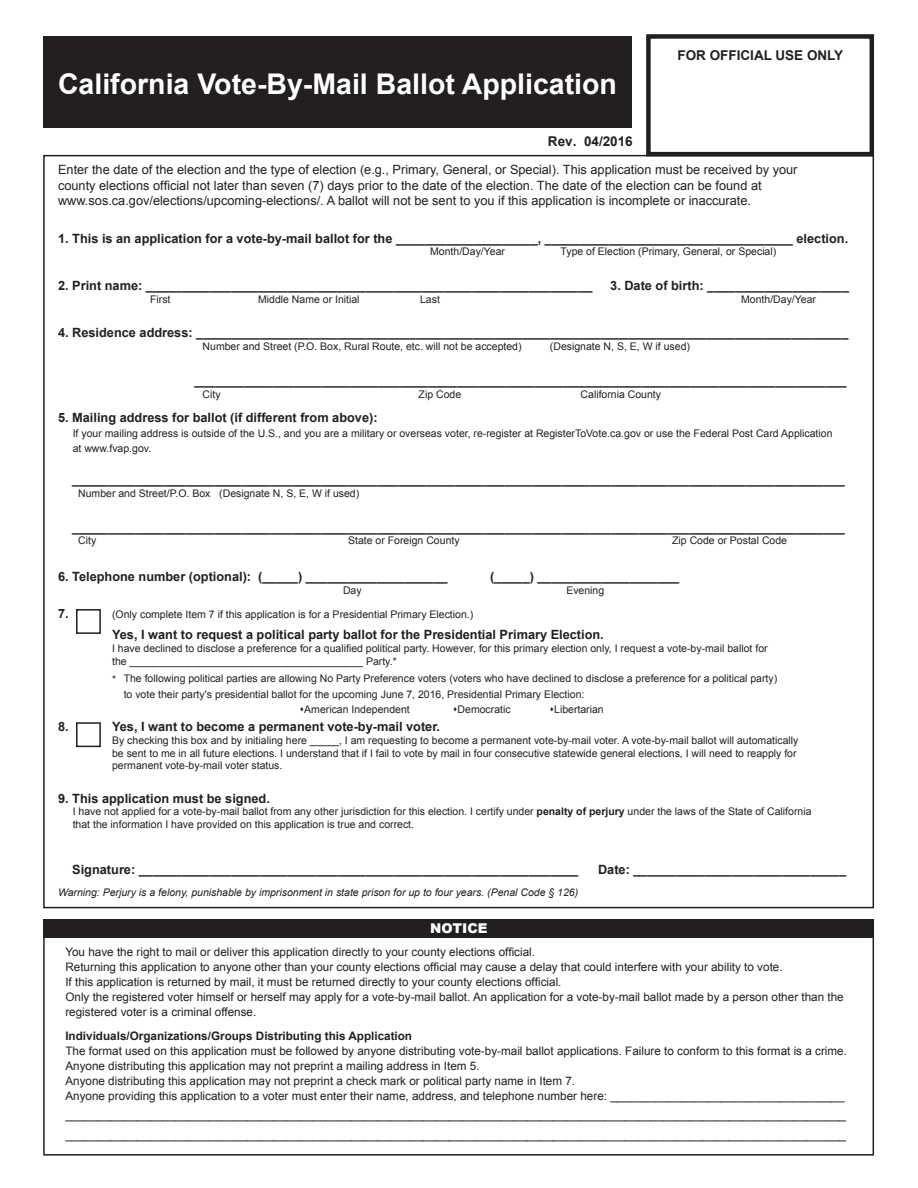
<style>
.page{position:relative;width:918px;height:1188px;background:#fff}
.page>*{position:absolute;margin:0;border:0;box-sizing:border-box;transform-origin:0 0}
.t1{font:700 28.5px "Arial";color:#fff}
.t2{font:700 13.5px "Arial";color:#231f20}
.t3{font:900 13.5px "Arial";color:#fff}
.t4{font:700 12.75px "Arial";color:#231f20}
.t5{font:12.75px/15.3px "Arial";color:#231f20}
.t6{font:11.7px/15px "Arial";color:#231f20}
.t7{font:10.5px/12.6px "Arial";color:#231f20}
.t8{font:italic 10.5px "Arial";color:#231f20}
.s1{font-weight:700}
</style>
<div class="page">
<div style="left:43px;top:36px;width:589px;height:92px;background:#231f20"></div>
<svg style="left:76px;top:609px;width:25px;height:139px"></svg>
<div style="left:43px;top:919px;width:831px;height:19px;background:#231f20"></div>
<div style="left:646px;top:34px;width:228px;height:122px;border:4px solid #231f20"></div>
<p class="t2" style="left:678px;top:47px;width:167px">FOR OFFICIAL USE ONLY</p>
<h1 class="t1" style="left:58px;top:65px;width:560px">California Vote-By-Mail Ballot Application</h1>
<p class="t2" style="left:548px;top:133px;width:86px">Rev. 04/2016</p>
<p class="t5" style="left:58px;top:162px;width:741px">Enter the date of the election and the type of election (e.g., Primary, General, or Special). This application must be received by your county elections official not later than seven (7) days prior to the date of the election. The date of the election can be found at www.sos.ca.gov/elections/upcoming-elections/. A ballot will not be sent to you if this application is incomplete or inaccurate.</p>
<p class="t4" style="left:58px;top:230px;width:792px">1. This is an application for a vote-by-mail ballot for the ____________________, ___________________________________ election.</p>
<p class="t7" style="left:430px;top:246px;width:76px">Month/Day/Year</p>
<p class="t7" style="left:561px;top:246px;width:217px">Type of Election (Primary, General, or Special)</p>
<p class="t4" style="left:58px;top:277px;width:536px">2. Print name: _______________________________________________________________</p>
<p class="t4" style="left:610px;top:277px;width:240px">3. Date of birth: ____________________</p>
<p class="t7" style="left:150px;top:293px;width:22px">First</p>
<p class="t7" style="left:258px;top:293px;width:103px">Middle Name or Initial</p>
<p class="t7" style="left:420px;top:293px;width:21px">Last</p>
<p class="t7" style="left:741px;top:293px;width:76px">Month/Day/Year</p>
<p class="t4" style="left:58px;top:325px;width:792px">4. Residence address: ____________________________________________________________________________________________</p>
<p class="t7" style="left:203px;top:340px;width:321px">Number and Street (P.O. Box, Rural Route, etc. will not be accepted)</p>
<p class="t7" style="left:550px;top:340px;width:142px">(Designate N, S, E, W if used)</p>
<p class="t4" style="left:194px;top:372px;width:654px">____________________________________________________________________________________________</p>
<p class="t7" style="left:203px;top:388px;width:20px">City</p>
<p class="t7" style="left:419px;top:388px;width:44px">Zip Code</p>
<p class="t7" style="left:581px;top:388px;width:82px">California County</p>
<p class="t4" style="left:58px;top:409px;width:321px">5. Mailing address for ballot (if different from above):</p>
<p class="t7" style="left:73px;top:427px;width:761px">If your mailing address is outside of the U.S., and you are a military or overseas voter, re-register at RegisterToVote.ca.gov or use the Federal Post Card Application</p>
<p class="t7" style="left:73px;top:442px;width:80px">at www.fvap.gov.</p>
<p class="t4" style="left:72px;top:471px;width:774px">_____________________________________________________________________________________________________________</p>
<p class="t7" style="left:78px;top:487px;width:283px">Number and Street/P.O. Box (Designate N, S, E, W if used)</p>
<p class="t4" style="left:72px;top:519px;width:774px">_____________________________________________________________________________________________________________</p>
<p class="t7" style="left:78px;top:534px;width:20px">City</p>
<p class="t7" style="left:348px;top:534px;width:113px">State or Foreign County</p>
<p class="t7" style="left:672px;top:534px;width:116px">Zip Code or Postal Code</p>
<p class="t4" style="left:58px;top:568px;width:391px">6. Telephone number (optional): (_____) ____________________</p>
<p class="t4" style="left:490px;top:568px;width:191px">(_____) ____________________</p>
<p class="t7" style="left:343px;top:584px;width:20px">Day</p>
<p class="t7" style="left:566px;top:584px;width:39px">Evening</p>
<p class="t4" style="left:58px;top:605px;width:12px">7.</p>
<p class="t7" style="left:112px;top:608px;width:363px">(Only complete Item 7 if this application is for a Presidential Primary Election.)</p>
<p class="t4" style="left:112px;top:626px;width:493px">Yes, I want to request a political party ballot for the Presidential Primary Election.</p>
<p class="t7" style="left:112px;top:642px;width:657px">I have declined to disclose a preference for a qualified political party. However, for this primary election only, I request a vote-by-mail ballot for</p>
<p class="t7" style="left:112px;top:655px;width:286px">the ________________________________________ Party.*</p>
<p class="t7" style="left:112px;top:672px;width:667px">* The following political parties are allowing No Party Preference voters (voters who have declined to disclose a preference for a political party)</p>
<p class="t7" style="left:124px;top:688px;width:462px">to vote their party's presidential ballot for the upcoming June 7, 2016, Presidential Primary Election:</p>
<p class="t7" style="left:299px;top:704px;width:112px">▲American Independent</p>
<p class="t7" style="left:453px;top:704px;width:59px">▲Democratic</p>
<p class="t7" style="left:549px;top:704px;width:56px">▲Libertarian</p>
<p class="t4" style="left:58px;top:719px;width:12px">8.</p>
<p class="t4" style="left:112px;top:719px;width:330px">Yes, I want to become a permanent vote-by-mail voter.</p>
<p class="t7" style="left:112px;top:734px;width:688px">By checking this box and by initialing here _____, I am requesting to become a permanent vote-by-mail voter. A vote-by-mail ballot will automatically be sent to me in all future elections. I understand that if I fail to vote by mail in four consecutive statewide general elections, I will need to reapply for</p>
<p class="t7" style="left:112px;top:759px;width:172px">permanent vote-by-mail voter status.</p>
<p class="t4" style="left:58px;top:790px;width:213px">9. This application must be signed.</p>
<p class="t7" style="left:73px;top:806px;width:740px">I have not applied for a vote-by-mail ballot from any other jurisdiction for this election. I certify under <span class="s1">penalty of perjury</span> under the laws of the State of California</p>
<p class="t7" style="left:73px;top:818px;width:343px">that the information I have provided on this application is true and correct.</p>
<p class="t4" style="left:72px;top:861px;width:508px">Signature: ______________________________________________________________</p>
<p class="t4" style="left:598px;top:861px;width:250px">Date: ______________________________</p>
<p class="t8" style="left:58px;top:886px;width:522px">Warning: Perjury is a felony, punishable by imprisonment in state prison for up to four years. (Penal Code § 126)</p>
<h2 class="t3" style="left:430px;top:919px;width:59px">NOTICE</h2>
<p class="t6" style="left:65px;top:944px;width:780px">You have the right to mail or deliver this application directly to your county elections official.<br>Returning this application to anyone other than your county elections official may cause a delay that could interfere with your ability to vote.<br>If this application is returned by mail, it must be returned directly to your county elections official.<br>Only the registered voter himself or herself may apply for a vote-by-mail ballot. An application for a vote-by-mail ballot made by a person other than the registered voter is a criminal offense.</p>
<p class="t6" style="left:65px;top:1028px;width:783px"><span class="s1">Individuals/Organizations/Groups Distributing this Application<br></span>The format used on this application must be followed by anyone distributing vote-by-mail ballot applications. Failure to conform to this format is a crime.<br>Anyone distributing this application may not preprint a mailing address in Item 5.<br>Anyone distributing this application may not preprint a check mark or political party name in Item 7.<br>Anyone providing this application to a voter must enter their name, address, and telephone number here: ____________________________________</p>
<p class="t6" style="left:65px;top:1106px;width:782px;line-height:19.5px">________________________________________________________________________________________________________________________ ________________________________________________________________________________________________________________________</p>
</div>
